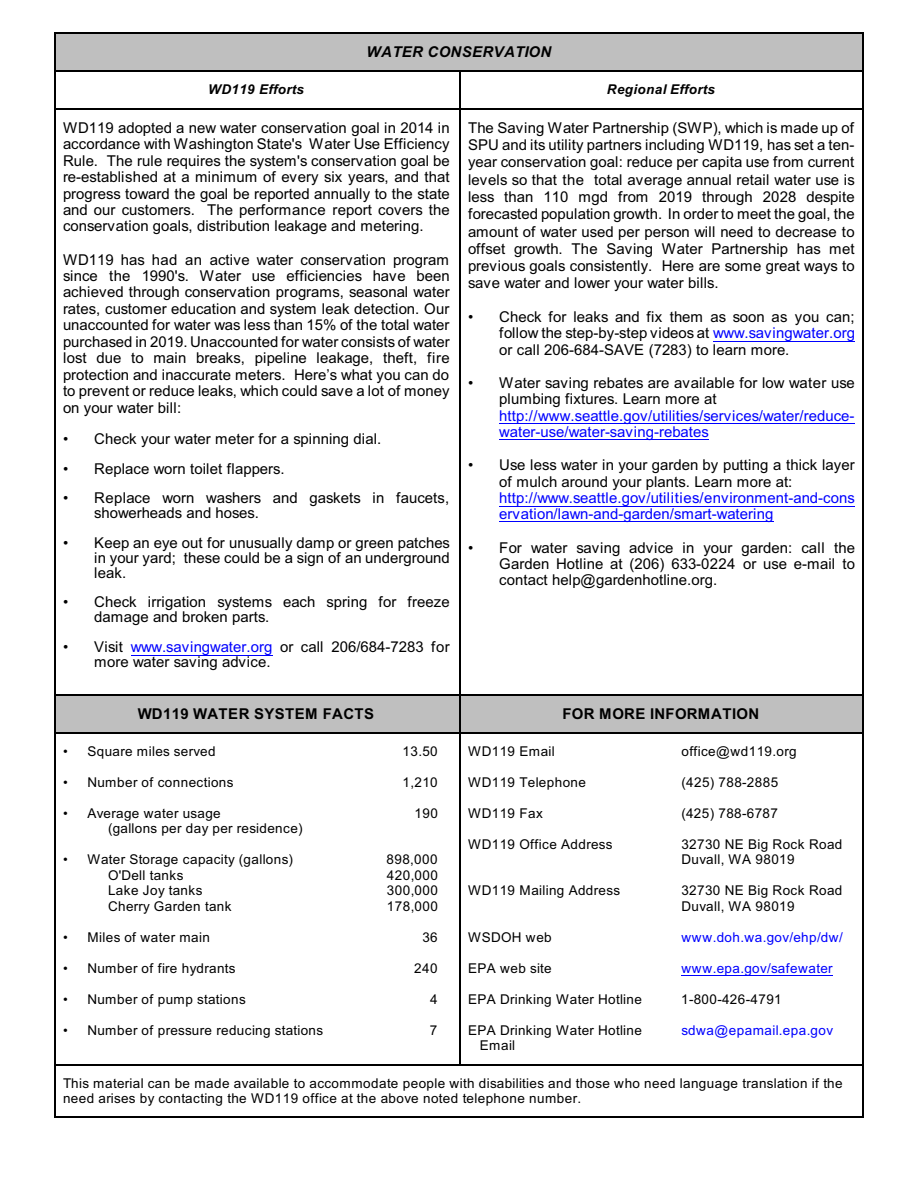
<style>
.page{position:relative;width:918px;height:1188px;background:#fff}
.page>*{position:absolute;margin:0;border:0;box-sizing:border-box;transform-origin:0 0}
.t1{font:15px/16.5px "Arial";color:#000;text-align:justify}
.t2{font:15px/16.5px "Arial";color:#00f}
.t3{font:700 15px "Arial";letter-spacing:.025em;color:#000}
.t4{font:italic 700 15px "Arial";letter-spacing:.025em;color:#000}
.t5{font:13.5px/15.5px "Arial";letter-spacing:.03em;color:#000}
.t6{font:13.5px "Arial";letter-spacing:.03em;color:#00f}
.t7{font:italic 700 13.5px "Arial";letter-spacing:.025em;color:#000}
.s1{color:#00f}
</style>
<div class="page">
<div style="left:54px;top:32px;width:810px;height:38px;background:#bfbfbf"></div>
<hr style="left:54px;top:32px;width:1px;height:38px;background:#000">
<hr style="left:863px;top:32px;width:1px;height:38px;background:#000">
<hr style="left:54px;top:32px;width:810px;height:1px;background:#000">
<hr style="left:54px;top:70px;width:1px;height:38px;background:#000">
<hr style="left:54px;top:70px;width:405px;height:1px;background:#000">
<hr style="left:459px;top:70px;width:1px;height:38px;background:#000">
<hr style="left:863px;top:70px;width:1px;height:38px;background:#000">
<hr style="left:459px;top:70px;width:405px;height:1px;background:#000">
<hr style="left:54px;top:108px;width:1px;height:586px;background:#000">
<hr style="left:54px;top:108px;width:405px;height:1px;background:#000">
<hr style="left:459px;top:108px;width:1px;height:586px;background:#000">
<hr style="left:863px;top:108px;width:1px;height:586px;background:#000">
<hr style="left:459px;top:108px;width:405px;height:1px;background:#000">
<div style="left:54px;top:695px;width:405px;height:37px;background:#bfbfbf"></div>
<hr style="left:54px;top:695px;width:1px;height:37px;background:#000">
<hr style="left:54px;top:695px;width:405px;height:1px;background:#000">
<div style="left:459px;top:695px;width:405px;height:37px;background:#bfbfbf"></div>
<hr style="left:459px;top:695px;width:1px;height:37px;background:#000">
<hr style="left:863px;top:695px;width:1px;height:37px;background:#000">
<hr style="left:459px;top:695px;width:405px;height:1px;background:#000">
<hr style="left:54px;top:733px;width:1px;height:331px;background:#000">
<hr style="left:54px;top:733px;width:405px;height:1px;background:#000">
<hr style="left:459px;top:733px;width:1px;height:331px;background:#000">
<hr style="left:863px;top:733px;width:1px;height:331px;background:#000">
<hr style="left:459px;top:733px;width:405px;height:1px;background:#000">
<hr style="left:54px;top:1065px;width:1px;height:52px;background:#000">
<hr style="left:54px;top:1065px;width:405px;height:1px;background:#000">
<hr style="left:54px;top:1116px;width:405px;height:1px;background:#000">
<hr style="left:863px;top:1065px;width:1px;height:52px;background:#000">
<hr style="left:459px;top:1065px;width:405px;height:1px;background:#000">
<hr style="left:459px;top:1116px;width:405px;height:1px;background:#000">
<hr style="left:131px;top:655px;width:142px;height:1px;background:#00f">
<hr style="left:713px;top:341px;width:142px;height:1px;background:#00f">
<hr style="left:499px;top:424px;width:356px;height:1px;background:#00f">
<hr style="left:499px;top:439px;width:210px;height:1px;background:#00f">
<hr style="left:499px;top:506px;width:356px;height:1px;background:#00f">
<hr style="left:499px;top:521px;width:275px;height:1px;background:#00f">
<hr style="left:681px;top:975px;width:152px;height:1px;background:#00f">
<p class="t4" style="left:366px;top:46px;width:186px">WATER CONSERVATION</p>
<p class="t7" style="left:208px;top:84px;width:97px">WD119 Efforts</p>
<p class="t7" style="left:607px;top:84px;width:110px">Regional Efforts</p>
<p class="t1" style="left:63px;top:121px;width:388px">WD119 adopted a new water conservation goal in 2014 in accordance with Washington State's Water Use Efficiency Rule. The rule requires the system's conservation goal be re-established at a minimum of every six years, and that progress toward the goal be reported annually to the state and our customers. The performance report covers the conservation goals, distribution leakage and metering.</p>
<p class="t1" style="left:63px;top:252px;width:388px">WD119 has had an active water conservation program since the 1990's. Water use efficiencies have been achieved through conservation programs, seasonal water rates, customer education and system leak detection. Our unaccounted for water was less than 15% of the total water purchased in 2019. Unaccounted for water consists of water lost due to main breaks, pipeline leakage, theft, fire protection and inaccurate meters. Here’s what you can do to prevent or reduce leaks, which could save a lot of money on your water bill:</p>
<p class="t1" style="left:63px;top:432px;width:320px">• Check your water meter for a spinning dial.</p>
<p class="t1" style="left:63px;top:462px;width:223px">• Replace worn toilet flappers.</p>
<p class="t1" style="left:94px;top:492px;width:356px;line-height:15.1px;text-indent:-31px">• Replace worn washers and gaskets in faucets, showerheads and hoses.</p>
<p class="t1" style="left:94px;top:537px;width:357px;line-height:15px;text-indent:-31px">• Keep an eye out for unusually damp or green patches in your yard; these could be a sign of an underground leak.</p>
<p class="t1" style="left:94px;top:596px;width:357px;line-height:14.7px;text-indent:-31px">• Check irrigation systems each spring for freeze damage and broken parts.</p>
<p class="t1" style="left:94px;top:641px;width:357px;line-height:14.7px;text-indent:-31px">• Visit <span class="s1">www.savingwater.org</span> or call 206/684-7283 for more water saving advice.</p>
<p class="t1" style="left:468px;top:120px;width:389px;line-height:17.2px">The Saving Water Partnership (SWP), which is made up of SPU and its utility partners including WD119, has set a ten&shy;year conservation goal: reduce per capita use from current levels so that the total average annual retail water use is less than 110 mgd from 2019 through 2028 despite forecasted population growth. In order to meet the goal, the amount of water used per person will need to decrease to offset growth. The Saving Water Partnership has met previous goals consistently. Here are some great ways to save water and lower your water bills.</p>
<p class="t1" style="left:499px;top:310px;width:357px;text-indent:-31px">• Check for leaks and fix them as soon as you can; follow the step-by-step videos at <span class="s1">www.savingwater.org </span>or call 206-684-SAVE (7283) to learn more.</p>
<p class="t1" style="left:499px;top:376px;width:357px;text-indent:-31px">• Water saving rebates are available for low water use plumbing fixtures. Learn more at</p>
<p class="t2" style="left:499px;top:409px;width:357px">http://www.seattle.gov/utilities/services/water/reduce&shy;water-use/water-saving-rebates</p>
<p class="t1" style="left:499px;top:458px;width:357px;text-indent:-31px">• Use less water in your garden by putting a thick layer of mulch around your plants. Learn more at:</p>
<p class="t2" style="left:499px;top:491px;width:357px">http://www.seattle.gov/utilities/environment-and-cons ervation/lawn-and-garden/smart-watering</p>
<p class="t1" style="left:499px;top:541px;width:357px;text-indent:-31px">• For water saving advice in your garden: call the Garden Hotline at (206) 633-0224 or use e-mail to contact help@gardenhotline.org.</p>
<p class="t3" style="left:138px;top:708px;width:238px">WD119 WATER SYSTEM FACTS</p>
<p class="t3" style="left:563px;top:708px;width:198px">FOR MORE INFORMATION</p>
<p class="t5" style="left:63px;top:745px;width:154px">• Square miles served</p>
<p class="t5" style="left:403px;top:745px;width:37px">13.50</p>
<p class="t5" style="left:63px;top:776px;width:172px">• Number of connections</p>
<p class="t5" style="left:403px;top:776px;width:37px">1,210</p>
<p class="t5" style="left:63px;top:807px;width:159px">• Average water usage</p>
<p class="t5" style="left:415px;top:807px;width:25px">190</p>
<p class="t5" style="left:108px;top:822px;width:196px">(gallons per day per residence)</p>
<p class="t5" style="left:63px;top:853px;width:232px">• Water Storage capacity (gallons)</p>
<p class="t5" style="left:387px;top:853px;width:53px">898,000</p>
<p class="t5" style="left:108px;top:869px;width:77px">O'Dell tanks</p>
<p class="t5" style="left:387px;top:869px;width:53px">420,000</p>
<p class="t5" style="left:108px;top:884px;width:96px">Lake Joy tanks</p>
<p class="t5" style="left:387px;top:884px;width:53px">300,000</p>
<p class="t5" style="left:108px;top:900px;width:125px">Cherry Garden tank</p>
<p class="t5" style="left:387px;top:900px;width:53px">178,000</p>
<p class="t5" style="left:63px;top:931px;width:148px">• Miles of water main</p>
<p class="t5" style="left:422px;top:931px;width:17px">36</p>
<p class="t5" style="left:63px;top:961px;width:174px">• Number of fire hydrants</p>
<p class="t5" style="left:414px;top:961px;width:25px">240</p>
<p class="t5" style="left:63px;top:992px;width:184px">• Number of pump stations</p>
<p class="t5" style="left:430px;top:992px;width:9px">4</p>
<p class="t5" style="left:63px;top:1023px;width:262px">• Number of pressure reducing stations</p>
<p class="t5" style="left:430px;top:1023px;width:9px">7</p>
<p class="t5" style="left:468px;top:745px;width:88px">WD119 Email</p>
<p class="t5" style="left:681px;top:745px;width:117px">office@wd119.org</p>
<p class="t5" style="left:468px;top:776px;width:120px">WD119 Telephone</p>
<p class="t5" style="left:681px;top:776px;width:98px">(425) 788-2885</p>
<p class="t5" style="left:468px;top:807px;width:76px">WD119 Fax</p>
<p class="t5" style="left:681px;top:807px;width:98px">(425) 788-6787</p>
<p class="t5" style="left:468px;top:838px;width:146px">WD119 Office Address</p>
<p class="t5" style="left:681px;top:838px;width:163px">32730 NE Big Rock Road<br>Duvall, WA 98019</p>
<p class="t5" style="left:468px;top:884px;width:154px">WD119 Mailing Address</p>
<p class="t5" style="left:681px;top:884px;width:163px">32730 NE Big Rock Road<br>Duvall, WA 98019</p>
<p class="t5" style="left:468px;top:931px;width:85px">WSDOH web</p>
<p class="t6" style="left:681px;top:932px;width:163px">www.doh.wa.gov/ehp/dw/</p>
<p class="t5" style="left:468px;top:961px;width:85px">EPA web site</p>
<p class="t6" style="left:681px;top:963px;width:153px">www.epa.gov/safewater</p>
<p class="t5" style="left:468px;top:992px;width:175px">EPA Drinking Water Hotline</p>
<p class="t5" style="left:681px;top:992px;width:102px">1-800-426-4791</p>
<p class="t5" style="left:468px;top:1023px;width:175px">EPA Drinking Water Hotline</p>
<p class="t6" style="left:681px;top:1025px;width:153px">sdwa@epamail.epa.gov</p>
<p class="t5" style="left:480px;top:1039px;width:37px">Email</p>
<p class="t5" style="left:63px;top:1077px;width:781px">This material can be made available to accommodate people with disabilities and those who need language translation if the need arises by contacting the WD119 office at the above noted telephone number.</p>
</div>
